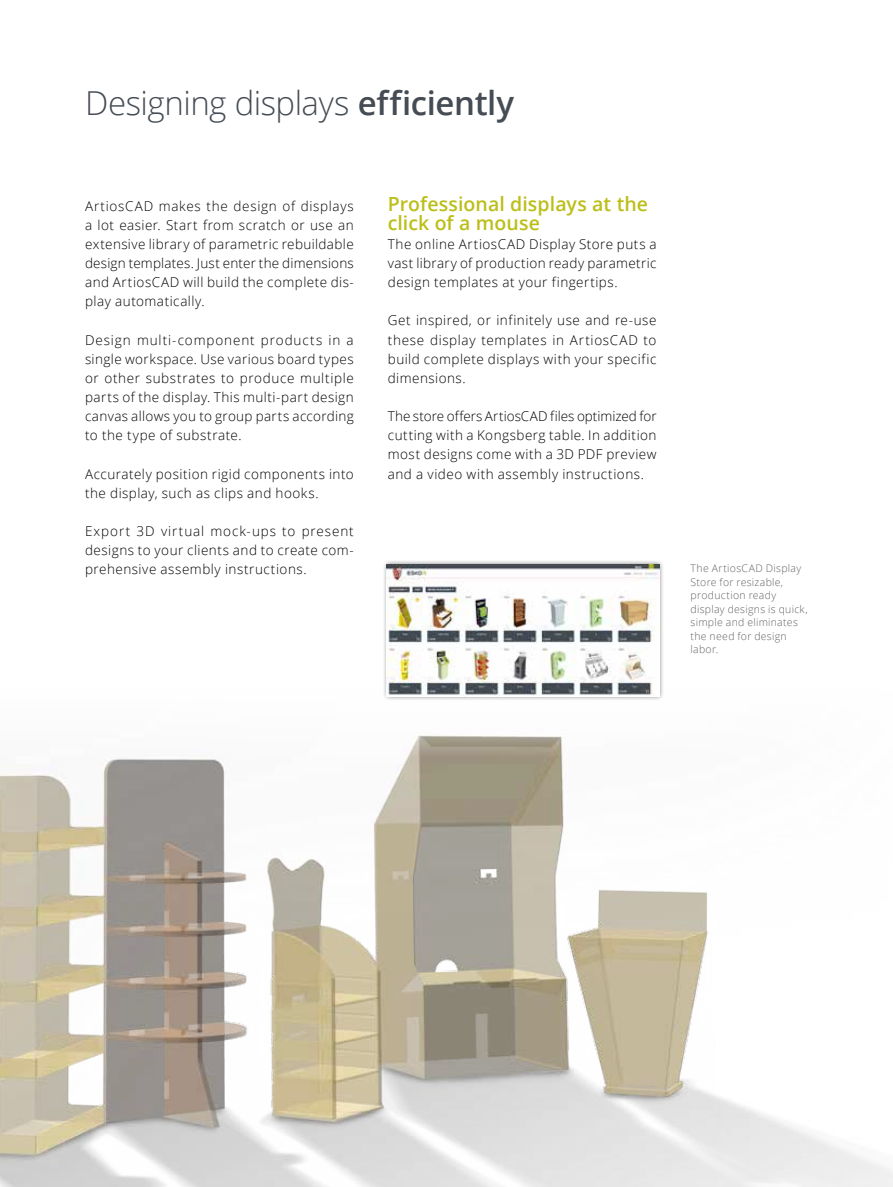
<style>
.page{position:relative;width:893px;height:1187px;background:#fff}
.page>*{position:absolute;margin:0;border:0;box-sizing:border-box;transform-origin:0 0}
.t1{font:300 33px "Open Sans";letter-spacing:-.015em;color:#454c54}
.t2{font:600 19.5px/19.2px "Open Sans";letter-spacing:.005em;color:#bcbe18}
.t3{font:300 13.5px/19.2px "Open Sans";letter-spacing:.035em;color:#000;text-align:justify}
.t4{font:300 10.5px/13.5px "Open Sans";letter-spacing:.03em;color:#646363}
.s1{font-weight:600}
</style>
<div class="page">
<img style="left:0;top:735px;width:893px;height:451px">
<div style="left:382px;top:559px;width:283px;height:142px;background:#000;opacity:.5"></div>
<img style="left:387px;top:564px;width:273px;height:132px">
<h1 class="t1" style="left:85px;top:80px;width:431px">Designing displays <span class="s1">efficiently</span></h1>
<p class="t3" style="left:85px;top:196px;width:270px">ArtiosCAD makes the design of displays a lot easier. Start from scratch or use an extensive library of parametric rebuildable design templates. Just enter the dimensions and ArtiosCAD will build the complete dis&shy;play automatically.</p>
<p class="t3" style="left:85px;top:330px;width:270px">Design multi-component products in a single workspace. Use various board types or other substrates to produce multiple parts of the display. This multi-part design canvas allows you to group parts according to the type of substrate.</p>
<p class="t3" style="left:85px;top:463px;width:270px">Accurately position rigid components into the display, such as clips and hooks.</p>
<p class="t3" style="left:85px;top:521px;width:270px">Export 3D virtual mock-ups to present designs to your clients and to create com&shy;prehensive assembly instructions.</p>
<h2 class="t2" style="left:388px;top:193px;width:262px">Professional displays at the click of a mouse</h2>
<p class="t3" style="left:388px;top:234px;width:270px">The online ArtiosCAD Display Store puts a vast library of production ready parametric design templates at your fingertips.</p>
<p class="t3" style="left:388px;top:310px;width:270px">Get inspired, or infinitely use and re-use these display templates in ArtiosCAD to build complete displays with your specific dimensions.</p>
<p class="t3" style="left:388px;top:406px;width:270px">The store offers ArtiosCAD files optimized for cutting with a Kongsberg table. In addition most designs come with a 3D PDF preview and a video with assembly instructions.</p>
<p class="t4" style="left:691px;top:561px;width:119px">The ArtiosCAD Display<br>Store for resizable, production ready display designs is quick, simple and eliminates the need for design labor.</p>
</div>
